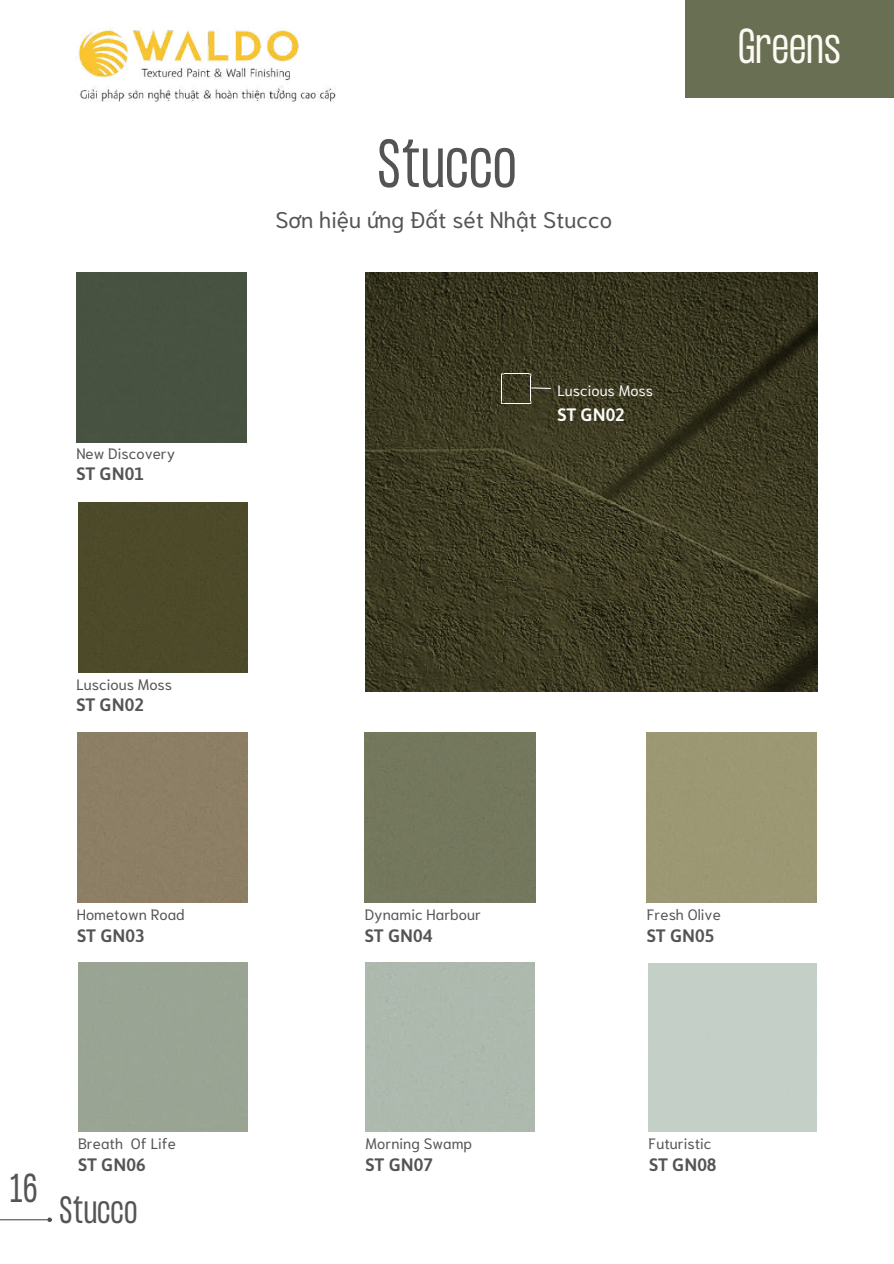
<style>
.page{position:relative;width:894px;height:1264px;background:#fff}
.page>*{position:absolute;margin:0;border:0;box-sizing:border-box;transform-origin:0 0}
.t1{font:59.25px "Formula Condensed";color:#555453}
.t2{font:42.75px "Formula Condensed";color:#fefbf5}
.t3{font:35.25px "Formula Condensed";color:#555453}
.t4{font:33.3px "Formula Condensed";color:#555453}
.t5{font:22.65px "Niramit";color:#555453}
.t6{font:600 18px "Asap";color:#555453}
.t7{font:600 18px "Asap";color:#fbfbfa}
.t8{font:15px "Niramit";color:#555453}
.t9{font:15px "Niramit";color:#f7f8f7}
</style>
<div class="page">
<div style="left:685px;top:0;width:208px;height:98px;background:#696f53"></div>
<img style="left:77px;top:29px;width:259px;height:73px">
<div style="left:77px;top:273px;width:169px;height:169px;background:#475241"></div>
<div style="left:78px;top:502px;width:170px;height:170px;background:#4c4a29"></div>
<div style="left:77px;top:732px;width:170px;height:170px;background:#8c7f65"></div>
<div style="left:364px;top:732px;width:171px;height:170px;background:#74785d"></div>
<hr style="left:0;top:1219px;width:48px;height:1px;background:#4d4f51">
<svg style="left:47px;top:1217px;width:5px;height:4px"></svg>
<img style="left:365px;top:273px;width:451px;height:418px">
<svg style="left:501px;top:373px;width:51px;height:31px;background:#4d4b35"></svg>
<p class="t8" style="left:76px;top:441px;width:100px">New Discovery</p>
<p class="t6" style="left:76px;top:461px;width:69px">ST GN01</p>
<p class="t8" style="left:76px;top:671px;width:97px">Luscious Moss</p>
<p class="t6" style="left:76px;top:692px;width:69px">ST GN02</p>
<p class="t8" style="left:77px;top:902px;width:109px">Hometown Road</p>
<p class="t6" style="left:77px;top:922px;width:69px">ST GN03</p>
<h3 class="t3" style="left:10px;top:1161px;width:30px">16</h3>
<p class="t8" style="left:78px;top:1130px;width:99px">Breath Of Life</p>
<p class="t6" style="left:78px;top:1151px;width:69px">ST GN06</p>
<h3 class="t4" style="left:59px;top:1184px;width:80px">STUCCO</h3>
<h1 class="t1" style="left:377px;top:119px;width:141px">STUCCO</h1>
<h3 class="t5" style="left:275px;top:201px;width:338px">Sơn hiệu ứng Đất sét Nhật Stucco</h3>
<p class="t9" style="left:557px;top:378px;width:97px">Luscious Moss</p>
<p class="t7" style="left:557px;top:402px;width:69px">ST GN02</p>
<h2 class="t2" style="left:738px;top:14px;width:104px">GREENS</h2>
<p class="t8" style="left:364px;top:902px;width:118px">Dynamic Harbour</p>
<p class="t6" style="left:364px;top:922px;width:69px">ST GN04</p>
<p class="t8" style="left:365px;top:1130px;width:108px">Morning Swamp</p>
<p class="t6" style="left:365px;top:1151px;width:69px">ST GN07</p>
<p class="t8" style="left:646px;top:902px;width:75px">Fresh Olive</p>
<p class="t6" style="left:646px;top:922px;width:69px">ST GN05</p>
<p class="t8" style="left:648px;top:1130px;width:64px">Futuristic</p>
<p class="t6" style="left:649px;top:1151px;width:69px">ST GN08</p>
</div>
